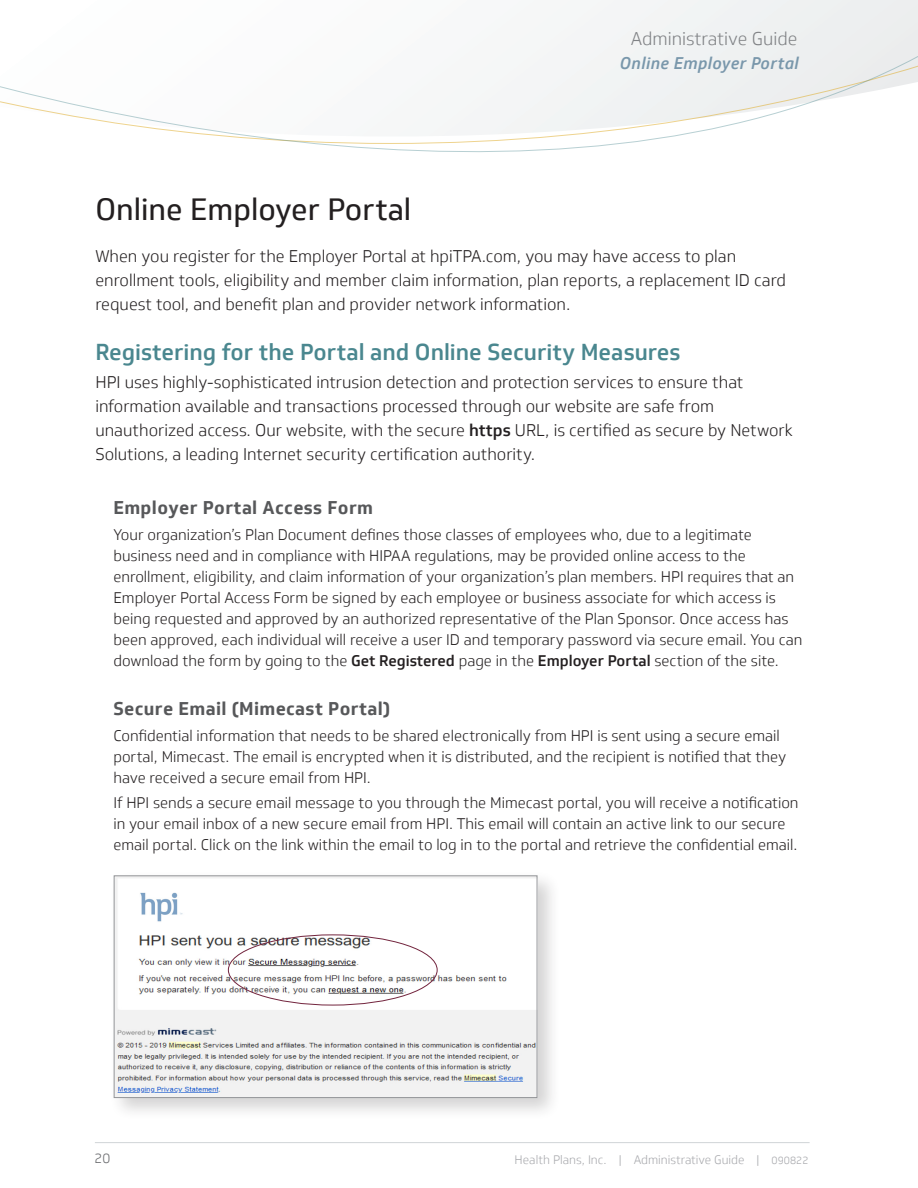
<style>
.page{position:relative;width:918px;height:1188px;background:#fff}
.page>*{position:absolute;margin:0;border:0;box-sizing:border-box;transform-origin:0 0}
.Section_Header{font:30px "Soleto";color:#231f20}
.Subject_Header_1{font:500 22.5px "Soleto";color:#4a878f}
.Header3{font:700 18px "Soleto";letter-spacing:.02em;color:#57585a}
.t1{font:300 18px "Soleto";color:#808285}
.Copy1{font:300 16.5px/24px "Soleto";color:#231f20}
.HeaderSectionLabel{font:italic 500 16.5px "Soleto";letter-spacing:.02em;color:#7997ab}
.Copy3{font:300 15px/21px "Soleto";color:#231f20}
.t2{font:300 13.5px "Soleto";color:#6c6d70}
.t3{font:300 12px "Soleto";color:#a8a9ad}
.s1{font-weight:500}
.s2{font-size:10.5px}
</style>
<div class="page">
<svg style="left:0;top:0;width:918px;height:153px"></svg>
<div style="left:109px;top:871px;width:452px;height:250px;background:#231f20;opacity:.2"></div>
<img style="left:116px;top:877px;width:419px;height:219px">
<div style="left:114px;top:875px;width:423px;height:223px;border:1px solid #939598"></div>
<hr style="left:95px;top:1142px;width:715px;height:1px;background:#a0a8ae">
<p class="t1" style="left:631px;top:28px;width:168px">Administrative Guide</p>
<p class="HeaderSectionLabel" style="left:620px;top:53px;width:180px">Online Employer Portal</p>
<p class="Section_Header" style="left:95px;top:192px;width:317px">Online Employer Portal</p>
<p class="Copy1" style="left:95px;top:245px;width:692px">When you register for the Employer Portal at hpiTPA.com, you may have access to plan enrollment tools, eligibility and member claim information, plan reports, a replacement ID card request tool, and benefit plan and provider network information.</p>
<p class="Subject_Header_1" style="left:95px;top:338px;width:587px">Registering for the Portal and Online Security Measures</p>
<p class="Copy1" style="left:95px;top:371px;width:699px">HPI uses highly-sophisticated intrusion detection and protection services to ensure that information available and transactions processed through our website are safe from unauthorized access. Our website, with the secure <span class="s1">https</span> URL, is certified as secure by Network Solutions, a leading Internet security certification authority.</p>
<p class="Header3" style="left:113px;top:497px;width:261px">Employer Portal Access Form</p>
<p class="Copy3" style="left:113px;top:524px;width:691px">Your organization’s Plan Document defines those classes of employees who, due to a legitimate business need and in compliance with HIPAA regulations, may be provided online access to the enrollment, eligibility, and claim information of your organization’s plan members. HPI requires that an Employer Portal Access Form be signed by each employee or business associate for which access is being requested and approved by an authorized representative of the Plan Sponsor. Once access has been approved, each individual will receive a user ID and temporary password via secure email. You can download the form by going to the <span class="s1">Get Registered</span> page in the <span class="s1">Employer Portal</span> section of the site.</p>
<p class="Header3" style="left:113px;top:698px;width:278px">Secure Email (Mimecast Portal)</p>
<p class="Copy3" style="left:113px;top:725px;width:674px">Confidential information that needs to be shared electronically from HPI is sent using a secure email portal, Mimecast. The email is encrypted when it is distributed, and the recipient is notified that they have received a secure email from HPI.</p>
<p class="Copy3" style="left:113px;top:793px;width:687px">If HPI sends a secure email message to you through the Mimecast portal, you will receive a notification in your email inbox of a new secure email from HPI. This email will contain an active link to our secure email portal. Click on the link within the email to log in to the portal and retrieve the confidential email.</p>
<p class="t2" style="left:94px;top:1151px;width:17px">20</p>
<p class="t3" style="left:515px;top:1153px;width:295px">Health Plans, Inc. | Administrative Guide | <span class="s2">090822</span></p>
</div>
